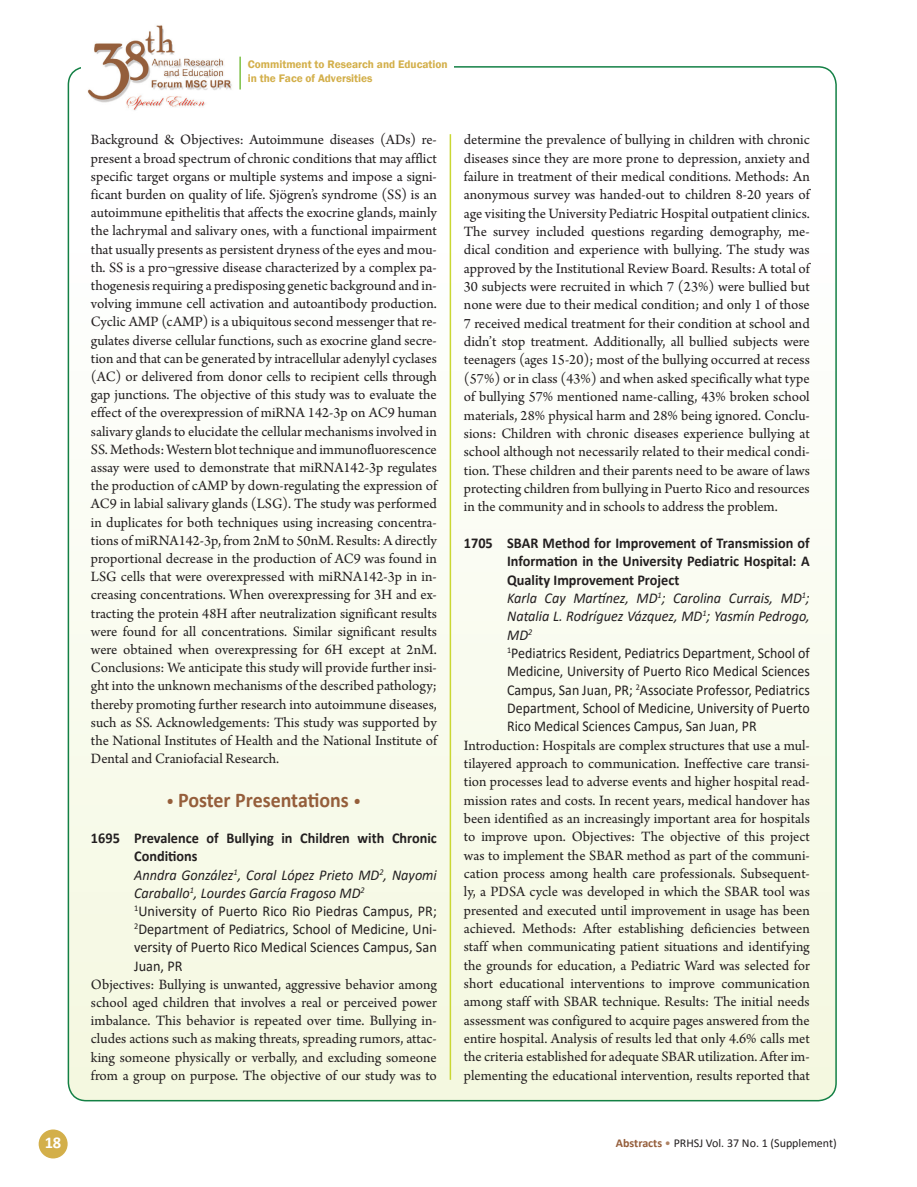
<style>
.page{position:relative;width:917px;height:1187px;background:#fff}
.page>*{position:absolute;margin:0;border:0;box-sizing:border-box;transform-origin:0 0}
.t1{font:700 21px "Calibri";color:#955e3b;scale:.95 1}
.t2{font:700 16.5px "Calibri";color:#fff}
.t3{font:15px/18.1px "Arno Pro";color:#231f20;text-align:justify}
.t4{font:15px/18.3px "Calibri";color:#231f20;scale:.93 1}
.t5{font:15px/18.1px "Calibri";color:#231f20;scale:.95 1}
.t6{font:12px "Calibri";color:#231f20}
.t7{font:600 11.25px/13.5px "Franklin Gothic";color:#d3af4a}
.s1{font-family:"Arno Pro"}
.s2{font-weight:700}
.s3{font-style:italic}
.s4{font-weight:700;color:#955e3b}
.s5{color:#ae8365}
</style>
<div class="page">
<div style="left:68px;top:67px;width:767px;height:1033px;background:linear-gradient(to bottom,#fff,#f4f8e0);border-radius:18px"></div>
<div style="left:82px;top:22px;width:170px;height:97px;background:#fff"></div>
<div style="left:39px;top:1129px;width:29px;height:29px;background:#d3af4a;border-radius:50%"></div>
<img style="left:87px;top:25px;width:145px;height:86px">
<hr style="left:449px;top:134px;width:2px;height:945px;background:#cad733">
<div style="left:248px;top:57px;width:206px;height:29px;background:#fff"></div>
<hr style="left:239px;top:57px;width:2px;height:32px;background:#7bc044">
<p class="t7" style="left:248px;top:58px;width:201px">Commitment to Research and Education in the Face of Adversities</p>
<p class="t3" style="left:91px;top:131px;width:347px">Background &amp; Objectives: Autoimmune diseases (ADs) re&shy;present a broad spectrum of chronic conditions that may afflict specific target organs or multiple systems and impose a signi&shy;ficant burden on quality of life. Sjögren’s syndrome (SS) is an autoimmune epithelitis that affects the exocrine glands, mainly the lachrymal and salivary ones, with a functional impairment that usually presents as persistent dryness of the eyes and mou&shy;th. SS is a pro¬gressive disease characterized by a complex pa&shy;thogenesis requiring a predisposing genetic background and in&shy;volving immune cell activation and autoantibody production.<br>Cyclic AMP (cAMP) is a ubiquitous second messenger that re&shy;gulates diverse cellular functions, such as exocrine gland secre&shy;tion and that can be generated by intracellular adenylyl cyclases (AC) or delivered from donor cells to recipient cells through gap junctions. The objective of this study was to evaluate the effect of the overexpression of miRNA 142-3p on AC9 human salivary glands to elucidate the cellular mechanisms involved in SS. Methods: Western blot technique and immunofluorescence assay were used to demonstrate that miRNA142-3p regulates the production of cAMP by down-regulating the expression of AC9 in labial salivary glands (LSG). The study was performed in duplicates for both techniques using increasing concentra&shy;tions of miRNA142-3p, from 2nM to 50nM. Results: A directly proportional decrease in the production of AC9 was found in LSG cells that were overexpressed with miRNA142-3p in in&shy;creasing concentrations. When overexpressing for 3H and ex&shy;tracting the protein 48H after neutralization significant results were found for all concentrations. Similar significant results were obtained when overexpressing for 6H except at 2nM.<br>Conclusions: We anticipate this study will provide further insi&shy;ght into the unknown mechanisms of the described pathology; thereby promoting further research into autoimmune diseases, such as SS. Acknowledgements: This study was supported by the National Institutes of Health and the National Institute of Dental and Craniofacial Research.</p>
<h1 class="t1" style="left:166px;top:784px;width:207px"><span class="s1">•</span> Poster Presentations <span class="s1">•</span></h1>
<p class="t5" style="left:134px;top:828px;width:320px;text-indent:-43px"><span class="s2">1695 Prevalence of Bullying in Children with Chronic Conditions<br></span><span class="s3">Anndra González</span><sup>1</sup><span class="s3">, Coral López Prieto MD</span><sup>2</sup><span class="s3">, Nayomi Caraballo</span><sup>1</sup><span class="s3">, Lourdes García Fragoso MD</span><sup>2<br></sup><sup>1</sup>University of Puerto Rico Rio Piedras Campus, PR; <sup>2</sup>Department of Pediatrics, School of Medicine, Uni&shy;versity of Puerto Rico Medical Sciences Campus, San Juan, PR</p>
<p class="t3" style="left:91px;top:975px;width:347px">Objectives: Bullying is unwanted, aggressive behavior among school aged children that involves a real or perceived power imbalance. This behavior is repeated over time. Bullying in&shy;cludes actions such as making threats, spreading rumors, attac&shy;king someone physically or verbally, and excluding someone from a group on purpose. The objective of our study was to</p>
<p class="t3" style="left:464px;top:131px;width:347px">determine the prevalence of bullying in children with chronic diseases since they are more prone to depression, anxiety and failure in treatment of their medical conditions. Methods: An anonymous survey was handed-out to children 8-20 years of age visiting the University Pediatric Hospital outpatient clinics.<br>The survey included questions regarding demography, me&shy;dical condition and experience with bullying. The study was approved by the Institutional Review Board. Results: A total of 30 subjects were recruited in which 7 (23%) were bullied but none were due to their medical condition; and only 1 of those 7 received medical treatment for their condition at school and didn’t stop treatment. Additionally, all bullied subjects were teenagers (ages 15-20); most of the bullying occurred at recess (57%) or in class (43%) and when asked specifically what type of bullying 57% mentioned name-calling, 43% broken school materials, 28% physical harm and 28% being ignored. Conclu&shy;sions: Children with chronic diseases experience bullying at school although not necessarily related to their medical condi&shy;tion. These children and their parents need to be aware of laws protecting children from bullying in Puerto Rico and resources in the community and in schools to address the problem.</p>
<p class="t4" style="left:507px;top:533px;width:327px;text-indent:-43px"><span class="s2">1705 SBAR Method for Improvement of Transmission of Information in the University Pediatric Hospital: A Quality Improvement Project<br></span><span class="s3">Karla Cay Martínez, MD</span><sup>1</sup><span class="s3">; Carolina Currais, MD</span><sup>1</sup><span class="s3">; Natalia L. Rodríguez Vázquez, MD</span><sup>1</sup><span class="s3">; Yasmín Pedrogo, MD</span><sup>2<br></sup><sup>1</sup>Pediatrics Resident, Pediatrics Department, School of Medicine, University of Puerto Rico Medical Sciences Campus, San Juan, PR; <sup>2</sup>Associate Professor, Pediatrics Department, School of Medicine, University of Puerto Rico Medical Sciences Campus, San Juan, PR</p>
<p class="t3" style="left:464px;top:736px;width:347px">Introduction: Hospitals are complex structures that use a mul&shy;tilayered approach to communication. Ineffective care transi&shy;tion processes lead to adverse events and higher hospital read&shy;mission rates and costs. In recent years, medical handover has been identified as an increasingly important area for hospitals to improve upon. Objectives: The objective of this project was to implement the SBAR method as part of the communi&shy;cation process among health care professionals. Subsequent&shy;ly, a PDSA cycle was developed in which the SBAR tool was presented and executed until improvement in usage has been achieved. Methods: After establishing deficiencies between staff when communicating patient situations and identifying the grounds for education, a Pediatric Ward was selected for short educational interventions to improve communication among staff with SBAR technique. Results: The initial needs assessment was configured to acquire pages answered from the entire hospital. Analysis of results led that only 4.6% calls met the criteria established for adequate SBAR utilization. After im&shy;plementing the educational intervention, results reported that</p>
<p class="t2" style="left:45px;top:1130px;width:18px">18</p>
<p class="t6" style="left:615px;top:1134px;width:222px"><span class="s4">Abstracts</span> <span class="s5">•</span> PRHSJ Vol. 37 No. 1 (Supplement)</p>
</div>
